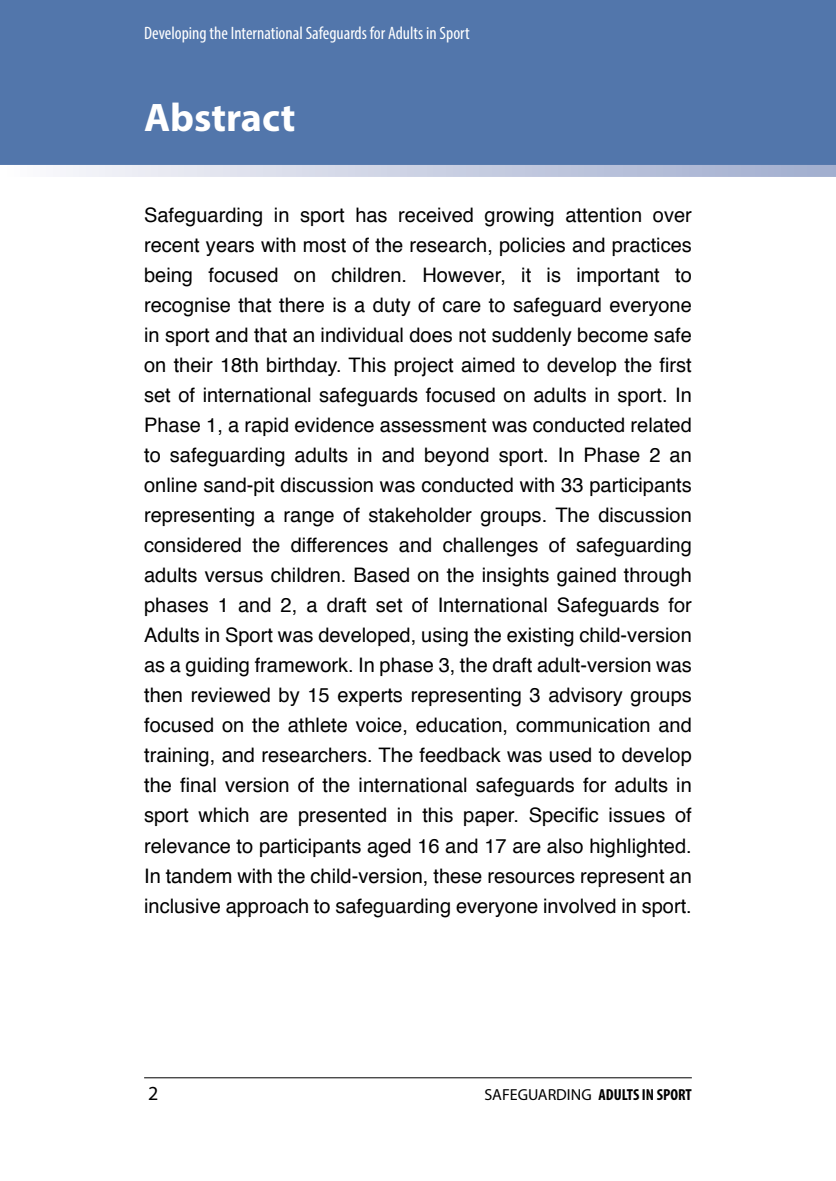
<style>
.page{position:relative;width:836px;height:1181px;background:#fff}
.page>*{position:absolute;margin:0;border:0;box-sizing:border-box;transform-origin:0 0}
.t1{font:700 40px "Myriad Pro";color:#fff}
.t2{font:20px/30px "Helvetica";color:#000;text-align:justify}
.t3{font:20px "Myriad Pro";color:#000}
.t4{font:condensed 18px "Myriad Pro";color:#fff}
.t5{font:700 condensed 16px "Myriad Pro";color:#000}
.s1{font-weight:400;font-stretch:normal}
</style>
<div class="page">
<div style="left:1px;top:0;width:834px;height:170px;background:#5276ab"></div>
<svg style="left:1px;top:165px;width:834px;height:12px;background:#cdd3e4"></svg>
<hr style="left:144px;top:1077px;width:547px;height:1px;background:#000">
<p class="t4" style="left:144px;top:23px;width:327px">Developing the International Safeguards for Adults in Sport</p>
<h1 class="t1" style="left:144px;top:91px;width:153px">Abstract</h1>
<p class="t2" style="left:144px;top:201px;width:549px">Safeguarding in sport has received growing attention over recent years with most of the research, policies and practices being focused on children. However, it is important to recognise that there is a duty of care to safeguard everyone in sport and that an individual does not suddenly become safe on their 18th birthday. This project aimed to develop the first set of international safeguards focused on adults in sport. In Phase 1, a rapid evidence assessment was conducted related to safeguarding adults in and beyond sport. In Phase 2 an online sand-pit discussion was conducted with 33 participants representing a range of stakeholder groups. The discussion considered the differences and challenges of safeguarding adults versus children. Based on the insights gained through phases 1 and 2, a draft set of International Safeguards for Adults in Sport was developed, using the existing child-version as a guiding framework. In phase 3, the draft adult-version was then reviewed by 15 experts representing 3 advisory groups focused on the athlete voice, education, communication and training, and researchers. The feedback was used to develop the final version of the international safeguards for adults in sport which are presented in this paper. Specific issues of relevance to participants aged 16 and 17 are also highlighted.<br>In tandem with the child-version, these resources represent an inclusive approach to safeguarding everyone involved in sport.</p>
<p class="t3" style="left:148px;top:1081px;width:12px">2</p>
<p class="t5" style="left:484px;top:1085px;width:209px"><span class="s1">SAFEGUARDING</span> ADULTS IN SPORT</p>
</div>
